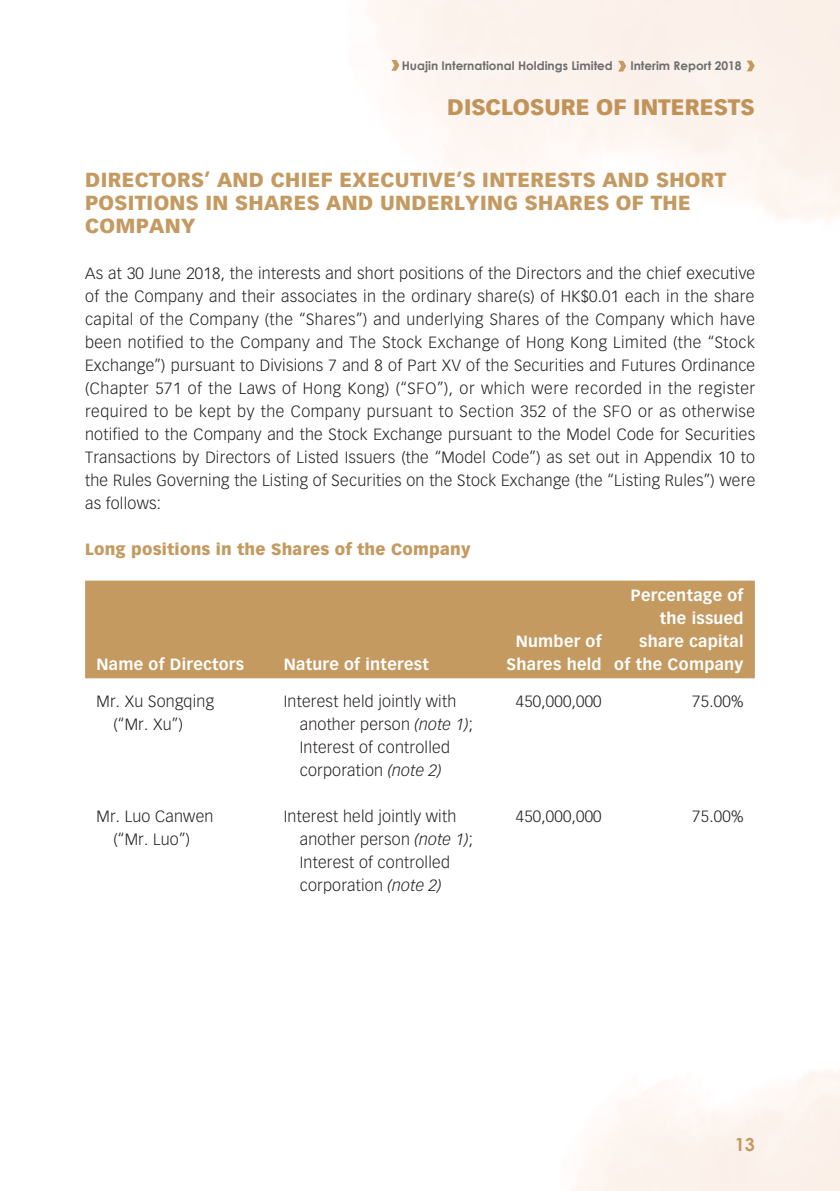
<style>
.page{position:relative;width:840px;height:1191px;background:#fff}
.page>*{position:absolute;margin:0;border:0;box-sizing:border-box;transform-origin:0 0}
.t1{font:900 22px "Vectora LT Std";color:#c49a60}
.t2{font:900 20px/23px "Vectora LT Std";letter-spacing:.02em;color:#c49a60}
.t3{font:700 18px "Century Gothic";color:#c49a60}
.t4{font:300 16px/23px "Vectora LT Std";letter-spacing:.015em;color:#231f20}
.t5{font:700 16px/23px "Vectora LT Std";letter-spacing:.02em;color:#fff;text-align:center}
.t6{font:900 16px "Vectora LT Std";letter-spacing:.02em;color:#c49a60}
.t7{font:700 12px "Century Gothic";color:#6c6d70}
.s1{font-style:italic}
</style>
<div class="page">
<svg style="left:617px;top:61px;width:9px;height:11px"></svg>
<svg style="left:391px;top:60px;width:8px;height:11px"></svg>
<svg style="left:746px;top:61px;width:8px;height:10px"></svg>
<div style="left:85px;top:580px;width:669px;height:98px;background:#c49a60"></div>
<p class="t7" style="left:401px;top:56px;width:212px">Huajin International Holdings Limited</p>
<p class="t7" style="left:630px;top:56px;width:113px">Interim Report 2018</p>
<h1 class="t1" style="left:447px;top:93px;width:309px">DISCLOSURE OF INTERESTS</h1>
<p class="t2" style="left:85px;top:168px;width:642px">DIRECTORS’ AND CHIEF EXECUTIVE’S INTERESTS AND SHORT<br>POSITIONS IN SHARES AND UNDERLYING SHARES OF THE<br>COMPANY</p>
<p class="t4" style="left:85px;top:262px;width:671px;text-align:justify">As at 30 June 2018, the interests and short positions of the Directors and the chief executive of the Company and their associates in the ordinary share(s) of HK$0.01 each in the share capital of the Company (the “Shares”) and underlying Shares of the Company which have been notified to the Company and The Stock Exchange of Hong Kong Limited (the “Stock Exchange”) pursuant to Divisions 7 and 8 of Part XV of the Securities and Futures Ordinance (Chapter 571 of the Laws of Hong Kong) (“SFO”), or which were recorded in the register required to be kept by the Company pursuant to Section 352 of the SFO or as otherwise notified to the Company and the Stock Exchange pursuant to the Model Code for Securities Transactions by Directors of Listed Issuers (the “Model Code”) as set out in Appendix 10 to the Rules Governing the Listing of Securities on the Stock Exchange (the “Listing Rules”) were as follows:</p>
<p class="t6" style="left:85px;top:539px;width:387px">Long positions in the Shares of the Company</p>
<p class="t5" style="left:96px;top:652px;width:149px">Name of Directors</p>
<p class="t5" style="left:283px;top:652px;width:146px">Nature of interest</p>
<p class="t5" style="left:506px;top:629px;width:97px">Number of<br>Shares held</p>
<p class="t5" style="left:614px;top:583px;width:131px;text-align:right">Percentage of the issued share capital<br>of the Company</p>
<p class="t4" style="left:113px;top:690px;width:102px;text-indent:-17px">Mr. Xu Songqing (“Mr. Xu”)</p>
<p class="t4" style="left:299px;top:690px;width:174px;text-indent:-16px">Interest held jointly with another person <span class="s1">(note 1)</span>;<br>Interest of controlled corporation <span class="s1">(note 2)</span></p>
<p class="t4" style="left:515px;top:690px;width:87px">450,000,000</p>
<p class="t4" style="left:692px;top:690px;width:53px">75.00%</p>
<p class="t4" style="left:96px;top:805px;width:118px;text-align:center">Mr. Luo Canwen (“Mr. Luo”)</p>
<p class="t4" style="left:299px;top:805px;width:174px;text-indent:-16px">Interest held jointly with another person <span class="s1">(note 1)</span>;<br>Interest of controlled corporation <span class="s1">(note 2)</span></p>
<p class="t4" style="left:515px;top:805px;width:87px">450,000,000</p>
<p class="t4" style="left:692px;top:805px;width:53px">75.00%</p>
<p class="t3" style="left:734px;top:1131px;width:22px">13</p>
</div>
